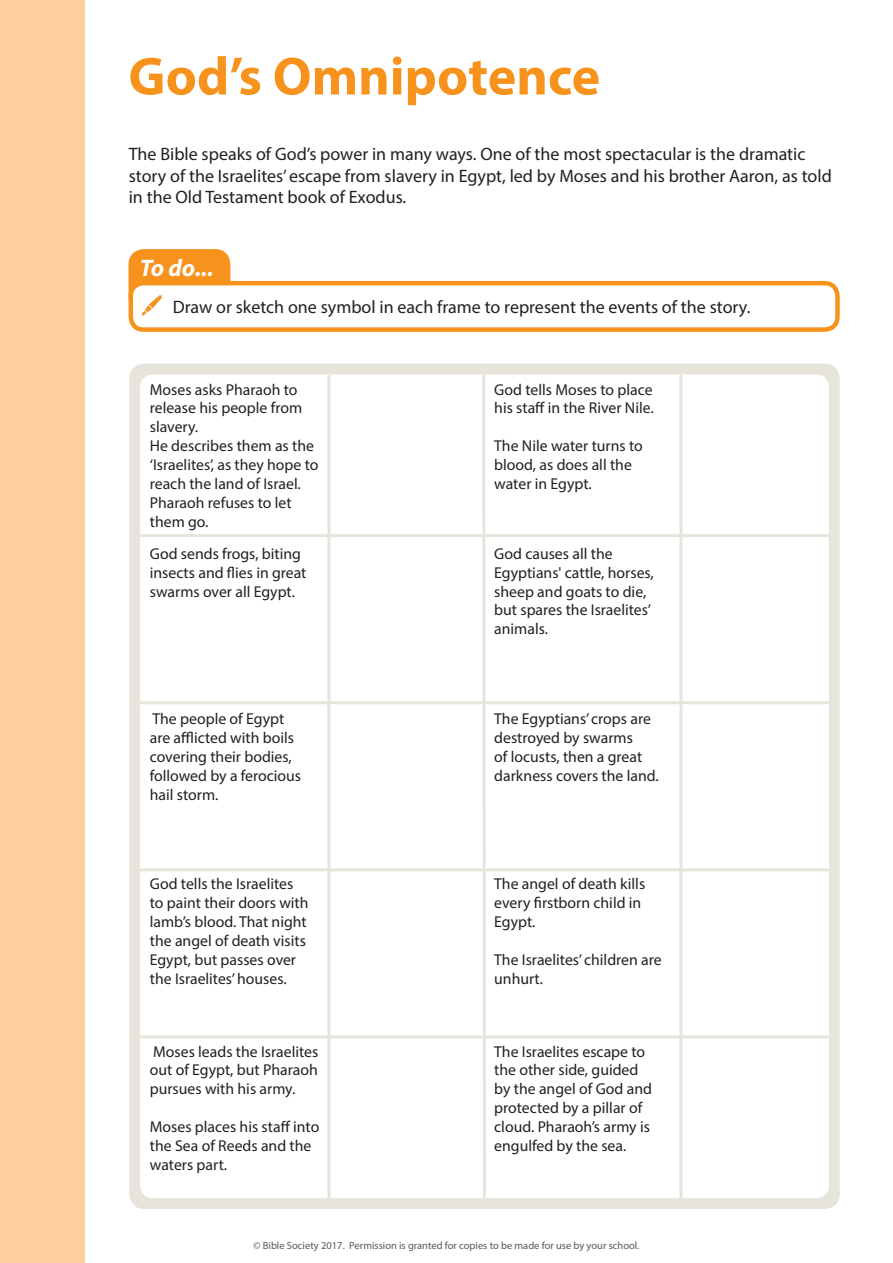
<style>
.page{position:relative;width:893px;height:1263px;background:#fff}
.page>*{position:absolute;margin:0;border:0;box-sizing:border-box;transform-origin:0 0}
.t1{font:700 54px "Myriad Pro";color:#f7931d}
.t2{font:italic 700 24px "Myriad Pro";color:#fff}
.t3{font:18px/21.6px "Myriad Pro";color:#231f20}
.t4{font:15.75px/18.9px "Myriad Pro";color:#231f20}
.t5{font:10.5px "Myriad Pro";color:#57585a}
</style>
<div class="page">
<div style="left:0;top:0;width:85px;height:1263px;background:#fdd09e"></div>
<div style="left:131px;top:251px;width:97px;height:58px;background:#f7931d;border-radius:13px"></div>
<div style="left:129px;top:249px;width:101px;height:63px;border:4px solid #f7931d;border-radius:13px"></div>
<div style="left:131px;top:283px;width:706px;height:47px;background:#fff;border-radius:13px"></div>
<div style="left:129px;top:281px;width:711px;height:51px;border:4px solid #f7931d;border-radius:13px"></div>
<svg style="left:142px;top:295px;width:20px;height:21px"></svg>
<div style="left:132px;top:366px;width:705px;height:841px;background:#e7e4dc;border-radius:13px"></div>
<div style="left:129px;top:364px;width:711px;height:845px;border:4px solid #e7e4dc;border-radius:13px"></div>
<div style="left:140px;top:374px;width:689px;height:824px;background:#fff;border-radius:13px"></div>
<hr style="left:327px;top:375px;width:3px;height:823px;background:#e7e4dc">
<hr style="left:679px;top:374px;width:3px;height:825px;background:#e7e4dc">
<svg style="left:481px;top:374px;width:6px;height:824px"></svg>
<hr style="left:140px;top:534px;width:689px;height:3px;background:#e7e4dc">
<hr style="left:139px;top:701px;width:690px;height:3px;background:#e7e4dc">
<hr style="left:140px;top:1035px;width:689px;height:3px;background:#e7e4dc">
<hr style="left:139px;top:868px;width:690px;height:3px;background:#e7e4dc">
<h1 class="t1" style="left:129px;top:41px;width:473px">God’s Omnipotence</h1>
<p class="t3" style="left:129px;top:143px;width:705px">The Bible speaks of God’s power in many ways. One of the most spectacular is the dramatic story of the Israelites’ escape from slavery in Egypt, led by Moses and his brother Aaron, as told in the Old Testament book of Exodus.</p>
<h2 class="t2" style="left:140px;top:252px;width:75px">To do...</h2>
<p class="t3" style="left:173px;top:296px;width:579px">Draw or sketch one symbol in each frame to represent the events of the story.</p>
<p class="t4" style="left:150px;top:380px;width:170px">Moses asks Pharaoh to release his people from slavery.<br>He describes them as the ‘Israelites’, as they hope to reach the land of Israel.<br>Pharaoh refuses to let them go.</p>
<p class="t4" style="left:150px;top:544px;width:158px">God sends frogs, biting insects and flies in great swarms over all Egypt.</p>
<p class="t4" style="left:150px;top:709px;width:153px">The people of Egypt are afflicted with boils covering their bodies, followed by a ferocious hail storm.</p>
<p class="t4" style="left:150px;top:874px;width:160px">God tells the Israelites to paint their doors with lamb’s blood. That night the angel of death visits<br>Egypt, but passes over the Israelites’ houses.</p>
<p class="t4" style="left:150px;top:1041px;width:170px;text-align:justify">Moses leads the Israelites out of Egypt, but Pharaoh pursues with his army.</p>
<p class="t4" style="left:150px;top:1117px;width:171px">Moses places his staff into the Sea of Reeds and the waters part.</p>
<p class="t4" style="left:494px;top:380px;width:161px">God tells Moses to place his staff in the River Nile.</p>
<p class="t4" style="left:494px;top:436px;width:150px">The Nile water turns to blood, as does all the water in Egypt.</p>
<p class="t4" style="left:494px;top:544px;width:161px">God causes all the<br>Egyptians' cattle, horses, sheep and goats to die, but spares the Israelites’ animals.</p>
<p class="t4" style="left:494px;top:709px;width:166px">The Egyptians’ crops are destroyed by swarms<br>of locusts, then a great darkness covers the land.</p>
<p class="t4" style="left:494px;top:874px;width:152px">The angel of death kills every firstborn child in<br>Egypt.</p>
<p class="t4" style="left:494px;top:950px;width:169px">The Israelites’ children are unhurt.</p>
<p class="t4" style="left:494px;top:1041px;width:159px">The Israelites escape to the other side, guided by the angel of God and protected by a pillar of cloud. Pharaoh’s army is engulfed by the sea.</p>
<p class="t5" style="left:254px;top:1239px;width:387px">© Bible Society 2017. Permission is granted for copies to be made for use by your school.</p>
</div>
